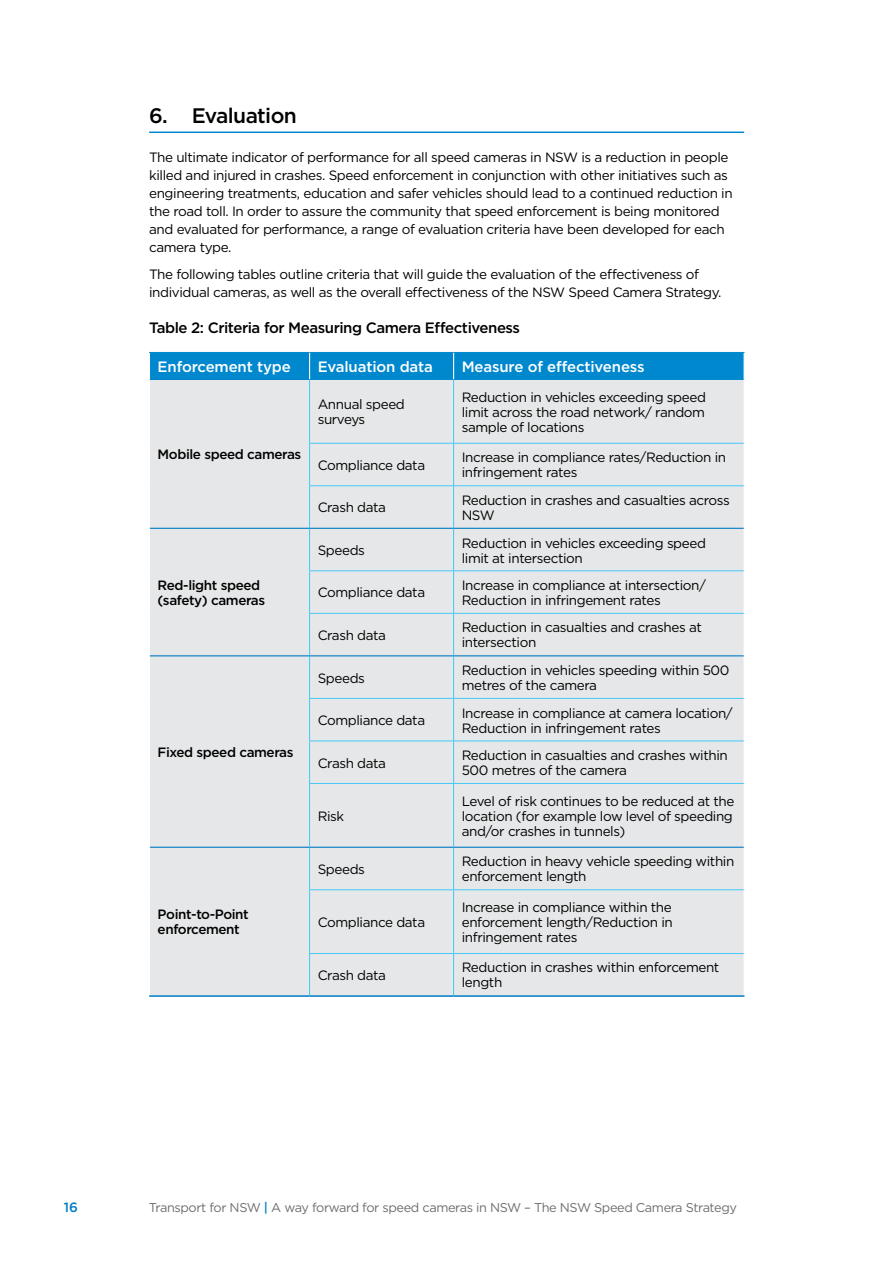
<style>
.page{position:relative;width:893px;height:1263px;background:#fff}
.page>*{position:absolute;margin:0;border:0;box-sizing:border-box;transform-origin:0 0}
.t1{font:500 21px "Gotham";letter-spacing:-.03em;color:#000}
.t2{font:500 15px "Gotham";letter-spacing:-.01em;color:#fff}
.t3{font:500 15px "Gotham";letter-spacing:-.03em;color:#000}
.t4{font:13.5px/15px "Gotham";letter-spacing:-.03em;color:#000}
.t5{font:500 13.5px/15px "Gotham";letter-spacing:-.03em;color:#000}
.t6{font:500 13.5px "Gotham";color:#007dc5}
.t7{font:12.75px "Gotham";letter-spacing:-.03em;color:#6d6e71}
.s1{font-weight:500;color:#007dc5}
</style>
<div class="page">
<hr style="left:149px;top:132px;width:595px;height:1px;background:#0088ce">
<div style="left:150px;top:380px;width:594px;height:615px;background:#e6e7e8"></div>
<hr style="left:310px;top:379px;width:144px;height:1px;background:#0088ce">
<hr style="left:454px;top:379px;width:290px;height:1px;background:#0088ce">
<hr style="left:309px;top:380px;width:1px;height:63px;background:#44c8f5">
<hr style="left:453px;top:380px;width:1px;height:63px;background:#44c8f5">
<hr style="left:309px;top:443px;width:145px;height:1px;background:#44c8f5">
<hr style="left:309px;top:444px;width:1px;height:41px;background:#44c8f5">
<hr style="left:454px;top:443px;width:290px;height:1px;background:#44c8f5">
<hr style="left:453px;top:444px;width:1px;height:41px;background:#44c8f5">
<hr style="left:309px;top:485px;width:145px;height:1px;background:#44c8f5">
<hr style="left:309px;top:486px;width:1px;height:42px;background:#44c8f5">
<hr style="left:454px;top:485px;width:290px;height:1px;background:#44c8f5">
<hr style="left:453px;top:486px;width:1px;height:42px;background:#44c8f5">
<hr style="left:309px;top:529px;width:1px;height:41px;background:#44c8f5">
<hr style="left:453px;top:529px;width:1px;height:41px;background:#44c8f5">
<hr style="left:309px;top:570px;width:145px;height:1px;background:#44c8f5">
<hr style="left:309px;top:571px;width:1px;height:42px;background:#44c8f5">
<hr style="left:454px;top:570px;width:290px;height:1px;background:#44c8f5">
<hr style="left:453px;top:571px;width:1px;height:42px;background:#44c8f5">
<hr style="left:309px;top:613px;width:145px;height:1px;background:#44c8f5">
<hr style="left:309px;top:614px;width:1px;height:41px;background:#44c8f5">
<hr style="left:454px;top:613px;width:290px;height:1px;background:#44c8f5">
<hr style="left:453px;top:614px;width:1px;height:41px;background:#44c8f5">
<hr style="left:309px;top:656px;width:1px;height:42px;background:#44c8f5">
<hr style="left:453px;top:656px;width:1px;height:42px;background:#44c8f5">
<hr style="left:309px;top:698px;width:145px;height:1px;background:#44c8f5">
<hr style="left:309px;top:699px;width:1px;height:41px;background:#44c8f5">
<hr style="left:454px;top:698px;width:290px;height:1px;background:#44c8f5">
<hr style="left:453px;top:699px;width:1px;height:41px;background:#44c8f5">
<hr style="left:309px;top:740px;width:145px;height:1px;background:#44c8f5">
<hr style="left:309px;top:741px;width:1px;height:42px;background:#44c8f5">
<hr style="left:454px;top:740px;width:290px;height:1px;background:#44c8f5">
<hr style="left:453px;top:741px;width:1px;height:42px;background:#44c8f5">
<hr style="left:309px;top:783px;width:145px;height:1px;background:#44c8f5">
<hr style="left:309px;top:784px;width:1px;height:63px;background:#44c8f5">
<hr style="left:454px;top:783px;width:290px;height:1px;background:#44c8f5">
<hr style="left:453px;top:784px;width:1px;height:63px;background:#44c8f5">
<hr style="left:309px;top:848px;width:1px;height:41px;background:#44c8f5">
<hr style="left:453px;top:848px;width:1px;height:41px;background:#44c8f5">
<hr style="left:309px;top:889px;width:145px;height:1px;background:#44c8f5">
<hr style="left:309px;top:890px;width:1px;height:63px;background:#44c8f5">
<hr style="left:454px;top:889px;width:290px;height:1px;background:#44c8f5">
<hr style="left:453px;top:890px;width:1px;height:63px;background:#44c8f5">
<hr style="left:309px;top:953px;width:145px;height:1px;background:#44c8f5">
<hr style="left:309px;top:954px;width:1px;height:41px;background:#44c8f5">
<hr style="left:454px;top:953px;width:290px;height:1px;background:#44c8f5">
<hr style="left:453px;top:954px;width:1px;height:41px;background:#44c8f5">
<hr style="left:150px;top:379px;width:160px;height:1px;background:#007dc5">
<hr style="left:310px;top:655px;width:144px;height:1px;background:#007dc5">
<hr style="left:454px;top:655px;width:290px;height:1px;background:#007dc5">
<hr style="left:310px;top:528px;width:144px;height:1px;background:#007dc5">
<hr style="left:454px;top:528px;width:290px;height:1px;background:#007dc5">
<hr style="left:150px;top:528px;width:160px;height:1px;background:#007dc5">
<hr style="left:150px;top:655px;width:160px;height:1px;background:#007dc5">
<hr style="left:150px;top:847px;width:160px;height:1px;background:#007dc5">
<hr style="left:310px;top:847px;width:144px;height:1px;background:#007dc5">
<hr style="left:454px;top:847px;width:290px;height:1px;background:#007dc5">
<hr style="left:310px;top:995px;width:144px;height:2px;background:#007dc5">
<hr style="left:454px;top:995px;width:290px;height:2px;background:#007dc5">
<hr style="left:149px;top:995px;width:161px;height:2px;background:#007dc5">
<div style="left:149px;top:352px;width:596px;height:27px;background:#0088ce"></div>
<h1 class="t1" style="left:149px;top:102px;width:149px">6. Evaluation</h1>
<p class="t4" style="left:149px;top:148px;width:585px;line-height:18px">The ultimate indicator of performance for all speed cameras in NSW is a reduction in people killed and injured in crashes. Speed enforcement in conjunction with other initiatives such as engineering treatments, education and safer vehicles should lead to a continued reduction in the road toll. In order to assure the community that speed enforcement is being monitored and evaluated for performance, a range of evaluation criteria have been developed for each camera type.</p>
<p class="t4" style="left:149px;top:265px;width:574px;line-height:18px">The following tables outline criteria that will guide the evaluation of the effectiveness of individual cameras, as well as the overall effectiveness of the NSW Speed Camera Strategy.</p>
<p class="t3" style="left:149px;top:318px;width:372px">Table 2: Criteria for Measuring Camera Effectiveness</p>
<p class="t2" style="left:158px;top:357px;width:135px">Enforcement type</p>
<p class="t2" style="left:318px;top:357px;width:117px">Evaluation data</p>
<p class="t2" style="left:462px;top:357px;width:184px">Measure of effectiveness</p>
<p class="t5" style="left:158px;top:447px;width:145px">Mobile speed cameras</p>
<p class="t5" style="left:158px;top:577px;width:109px">Red-light speed (safety) cameras</p>
<p class="t5" style="left:158px;top:744px;width:137px">Fixed speed cameras</p>
<p class="t5" style="left:158px;top:907px;width:93px">Point-to-Point enforcement</p>
<p class="t4" style="left:318px;top:397px;width:89px">Annual speed surveys</p>
<p class="t4" style="left:462px;top:389px;width:246px;text-align:justify">Reduction in vehicles exceeding speed limit across the road network/ random sample of locations</p>
<p class="t4" style="left:318px;top:457px;width:109px">Compliance data</p>
<p class="t4" style="left:462px;top:450px;width:266px">Increase in compliance rates/Reduction in infringement rates</p>
<p class="t4" style="left:318px;top:500px;width:70px">Crash data</p>
<p class="t4" style="left:462px;top:492px;width:270px">Reduction in crashes and casualties across<br>NSW</p>
<p class="t4" style="left:318px;top:542px;width:49px">Speeds</p>
<p class="t4" style="left:462px;top:535px;width:246px">Reduction in vehicles exceeding speed limit at intersection</p>
<p class="t4" style="left:318px;top:585px;width:109px">Compliance data</p>
<p class="t4" style="left:462px;top:577px;width:246px">Increase in compliance at intersection/<br>Reduction in infringement rates</p>
<p class="t4" style="left:318px;top:627px;width:70px">Crash data</p>
<p class="t4" style="left:462px;top:620px;width:242px">Reduction in casualties and crashes at intersection</p>
<p class="t4" style="left:318px;top:670px;width:49px">Speeds</p>
<p class="t4" style="left:462px;top:662px;width:269px">Reduction in vehicles speeding within 500 metres of the camera</p>
<p class="t4" style="left:318px;top:712px;width:109px">Compliance data</p>
<p class="t4" style="left:462px;top:705px;width:273px">Increase in compliance at camera location/<br>Reduction in infringement rates</p>
<p class="t4" style="left:318px;top:755px;width:70px">Crash data</p>
<p class="t4" style="left:462px;top:747px;width:268px">Reduction in casualties and crashes within<br>500 metres of the camera</p>
<p class="t4" style="left:318px;top:808px;width:28px">Risk</p>
<p class="t4" style="left:462px;top:793px;width:274px;text-align:justify">Level of risk continues to be reduced at the location (for example low level of speeding and/or crashes in tunnels)</p>
<p class="t4" style="left:318px;top:861px;width:49px">Speeds</p>
<p class="t4" style="left:462px;top:854px;width:274px">Reduction in heavy vehicle speeding within enforcement length</p>
<p class="t4" style="left:318px;top:914px;width:109px">Compliance data</p>
<p class="t4" style="left:462px;top:899px;width:213px;text-align:justify">Increase in compliance within the enforcement length/Reduction in infringement rates</p>
<p class="t4" style="left:318px;top:967px;width:70px">Crash data</p>
<p class="t4" style="left:462px;top:960px;width:259px">Reduction in crashes within enforcement length</p>
<p class="t6" style="left:64px;top:1198px;width:16px">16</p>
<p class="t7" style="left:149px;top:1199px;width:590px">Transport for NSW <span class="s1">|</span> A way forward for speed cameras in NSW – The NSW Speed Camera Strategy</p>
</div>
